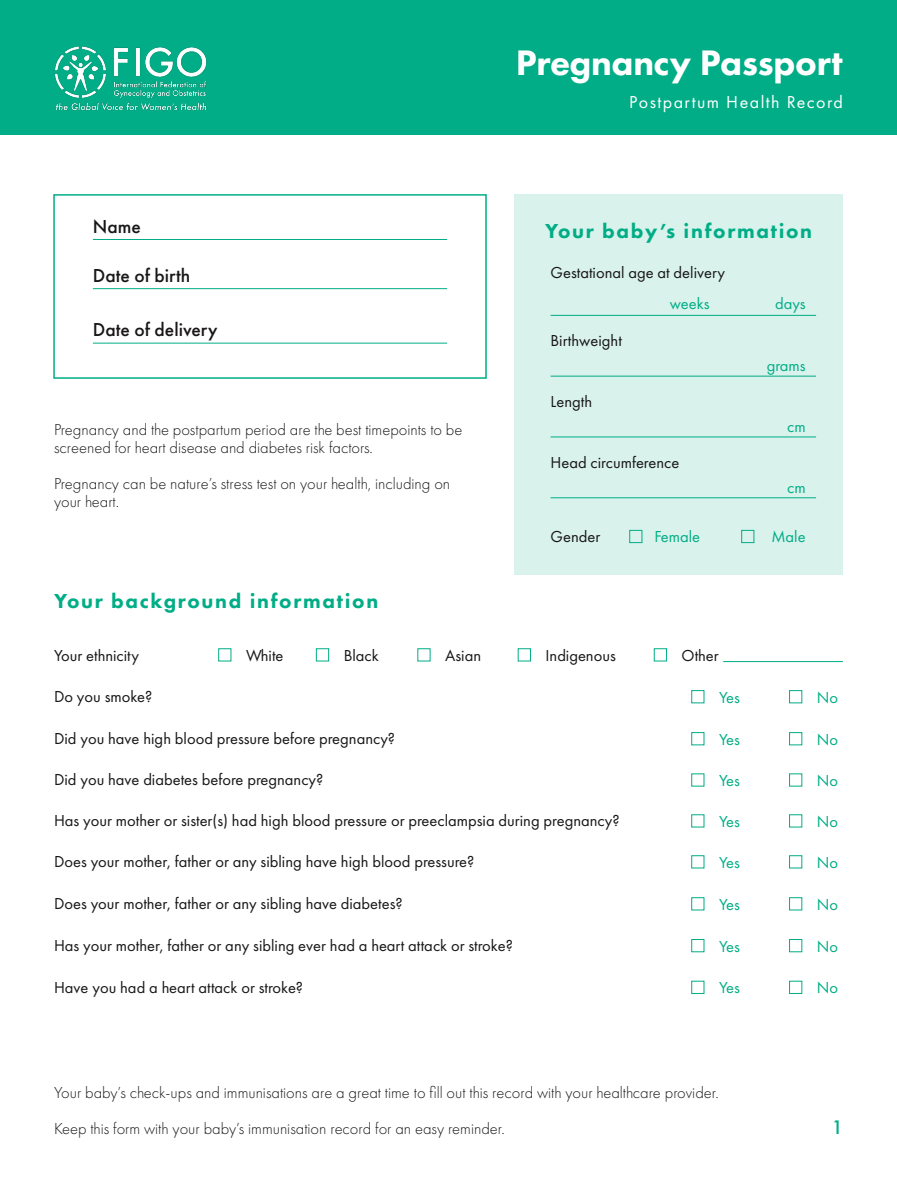
<style>
.page{position:relative;width:897px;height:1188px;background:#fff}
.page>*{position:absolute;margin:0;border:0;box-sizing:border-box;transform-origin:0 0}
.t1{font:800 36.75px "Futura PT";letter-spacing:-.01em;color:#fff}
.t2{font:800 21px "Futura PT";letter-spacing:.08em;color:#00ad86}
.t3{font:500 19.5px "Futura PT";color:#181617}
.t4{font:18px "Futura PT";letter-spacing:.08em;color:#fff}
.t5{font:500 18px "Futura";color:#00ad86}
.t6{font:16.5px "Futura PT";color:#181617}
.t7{font:300 16.5px/18px "Futura PT";color:#181617}
.t8{font:16.5px "Futura PT";color:#00ad86}
</style>
<div class="page">
<div style="left:514px;top:194px;width:328px;height:380px;background:#d9f2ec"></div>
<div style="left:53px;top:194px;width:433px;height:185px;border:2px solid #00ad86"></div>
<hr style="left:93px;top:239px;width:354px;height:1px;background:#00ad86">
<hr style="left:550px;top:315px;width:266px;height:1px;background:#00ad86">
<hr style="left:723px;top:661px;width:119px;height:1px;background:#00ad86">
<hr style="left:550px;top:376px;width:266px;height:1px;background:#00ad86">
<hr style="left:550px;top:437px;width:266px;height:1px;background:#00ad86">
<hr style="left:550px;top:498px;width:266px;height:1px;background:#00ad86">
<hr style="left:93px;top:288px;width:354px;height:1px;background:#00ad86">
<hr style="left:93px;top:343px;width:354px;height:1px;background:#00ad86">
<div style="left:741px;top:530px;width:13px;height:13px;border:1px solid #00ad86"></div>
<div style="left:218px;top:648px;width:13px;height:13px;border:1px solid #00ad86"></div>
<div style="left:316px;top:648px;width:13px;height:13px;border:1px solid #00ad86"></div>
<div style="left:691px;top:690px;width:13px;height:13px;border:1px solid #00ad86"></div>
<div style="left:691px;top:732px;width:13px;height:13px;border:1px solid #00ad86"></div>
<div style="left:691px;top:773px;width:13px;height:14px;border:1px solid #00ad86"></div>
<div style="left:691px;top:855px;width:13px;height:13px;border:1px solid #00ad86"></div>
<div style="left:691px;top:897px;width:13px;height:13px;border:1px solid #00ad86"></div>
<div style="left:691px;top:939px;width:13px;height:13px;border:1px solid #00ad86"></div>
<div style="left:691px;top:981px;width:13px;height:13px;border:1px solid #00ad86"></div>
<div style="left:789px;top:690px;width:13px;height:13px;border:1px solid #00ad86"></div>
<div style="left:789px;top:732px;width:13px;height:13px;border:1px solid #00ad86"></div>
<div style="left:789px;top:773px;width:13px;height:14px;border:1px solid #00ad86"></div>
<div style="left:789px;top:814px;width:13px;height:13px;border:1px solid #00ad86"></div>
<div style="left:789px;top:855px;width:13px;height:13px;border:1px solid #00ad86"></div>
<div style="left:789px;top:897px;width:13px;height:13px;border:1px solid #00ad86"></div>
<div style="left:789px;top:939px;width:13px;height:13px;border:1px solid #00ad86"></div>
<div style="left:789px;top:981px;width:13px;height:13px;border:1px solid #00ad86"></div>
<div style="left:629px;top:530px;width:13px;height:13px;border:1px solid #00ad86"></div>
<div style="left:0;top:0;width:896px;height:135px;background:#00ad86"></div>
<img style="left:55px;top:46px;width:152px;height:65px">
<p class="t3" style="left:93px;top:214px;width:49px">Name</p>
<p class="t3" style="left:93px;top:264px;width:99px">Date of birth</p>
<p class="t3" style="left:93px;top:318px;width:126px">Date of delivery</p>
<p class="t7" style="left:54px;top:421px;width:410px">Pregnancy and the postpartum period are the best timepoints to be screened for heart disease and diabetes risk factors.</p>
<p class="t7" style="left:54px;top:475px;width:397px">Pregnancy can be nature’s stress test on your health, including on your heart.</p>
<p class="t2" style="left:54px;top:588px;width:326px">Your background information</p>
<h1 class="t1" style="left:515px;top:40px;width:328px">Pregnancy Passport</h1>
<p class="t4" style="left:629px;top:91px;width:215px">Postpartum Health Record</p>
<p class="t2" style="left:545px;top:218px;width:269px">Your baby’s information</p>
<p class="t6" style="left:550px;top:262px;width:176px">Gestational age at delivery</p>
<p class="t6" style="left:550px;top:331px;width:73px">Birthweight</p>
<p class="t6" style="left:550px;top:392px;width:43px">Length</p>
<p class="t8" style="left:669px;top:294px;width:41px">weeks</p>
<p class="t6" style="left:550px;top:452px;width:130px">Head circumference</p>
<p class="t8" style="left:775px;top:294px;width:32px">days</p>
<p class="t8" style="left:766px;top:356px;width:41px">grams</p>
<p class="t8" style="left:787px;top:417px;width:20px">cm</p>
<p class="t8" style="left:787px;top:478px;width:20px">cm</p>
<p class="t6" style="left:550px;top:527px;width:51px">Gender</p>
<p class="t8" style="left:654px;top:527px;width:47px">Female</p>
<p class="t8" style="left:771px;top:527px;width:36px">Male</p>
<p class="t6" style="left:54px;top:646px;width:86px">Your ethnicity</p>
<p class="t6" style="left:54px;top:687px;width:100px">Do you smoke?</p>
<p class="t6" style="left:54px;top:729px;width:342px">Did you have high blood pressure before pregnancy?</p>
<p class="t6" style="left:54px;top:770px;width:271px">Did you have diabetes before pregnancy?</p>
<p class="t6" style="left:54px;top:811px;width:567px">Has your mother or sister(s) had high blood pressure or preeclampsia during pregnancy?</p>
<p class="t6" style="left:54px;top:852px;width:422px">Does your mother, father or any sibling have high blood pressure?</p>
<p class="t6" style="left:54px;top:894px;width:350px">Does your mother, father or any sibling have diabetes?</p>
<p class="t6" style="left:54px;top:936px;width:460px">Has your mother, father or any sibling ever had a heart attack or stroke?</p>
<p class="t6" style="left:54px;top:977px;width:250px">Have you had a heart attack or stroke?</p>
<p class="t6" style="left:246px;top:646px;width:39px">White</p>
<p class="t6" style="left:344px;top:646px;width:37px">Black</p>
<p class="t6" style="left:545px;top:646px;width:72px">Indigenous</p>
<p class="t6" style="left:681px;top:646px;width:39px">Other</p>
<p class="t6" style="left:445px;top:646px;width:37px">Asian</p>
<p class="t8" style="left:719px;top:688px;width:22px">Yes</p>
<p class="t8" style="left:719px;top:730px;width:22px">Yes</p>
<p class="t8" style="left:719px;top:771px;width:22px">Yes</p>
<p class="t8" style="left:719px;top:812px;width:22px">Yes</p>
<p class="t8" style="left:719px;top:853px;width:22px">Yes</p>
<p class="t8" style="left:719px;top:895px;width:22px">Yes</p>
<p class="t8" style="left:719px;top:936px;width:22px">Yes</p>
<p class="t8" style="left:719px;top:978px;width:22px">Yes</p>
<p class="t7" style="left:54px;top:1075px;width:666px;line-height:36px">Your baby’s check-ups and immunisations are a great time to fill out this record with your healthcare provider.<br>Keep this form with your baby’s immunisation record for an easy reminder.</p>
<p class="t8" style="left:816px;top:688px;width:23px">No</p>
<p class="t8" style="left:816px;top:730px;width:23px">No</p>
<p class="t8" style="left:816px;top:771px;width:23px">No</p>
<p class="t8" style="left:816px;top:812px;width:23px">No</p>
<p class="t8" style="left:816px;top:853px;width:23px">No</p>
<p class="t8" style="left:816px;top:895px;width:23px">No</p>
<p class="t8" style="left:816px;top:936px;width:23px">No</p>
<p class="t8" style="left:816px;top:978px;width:23px">No</p>
<p class="t5" style="left:831px;top:1115px;width:13px">1</p>
</div>
